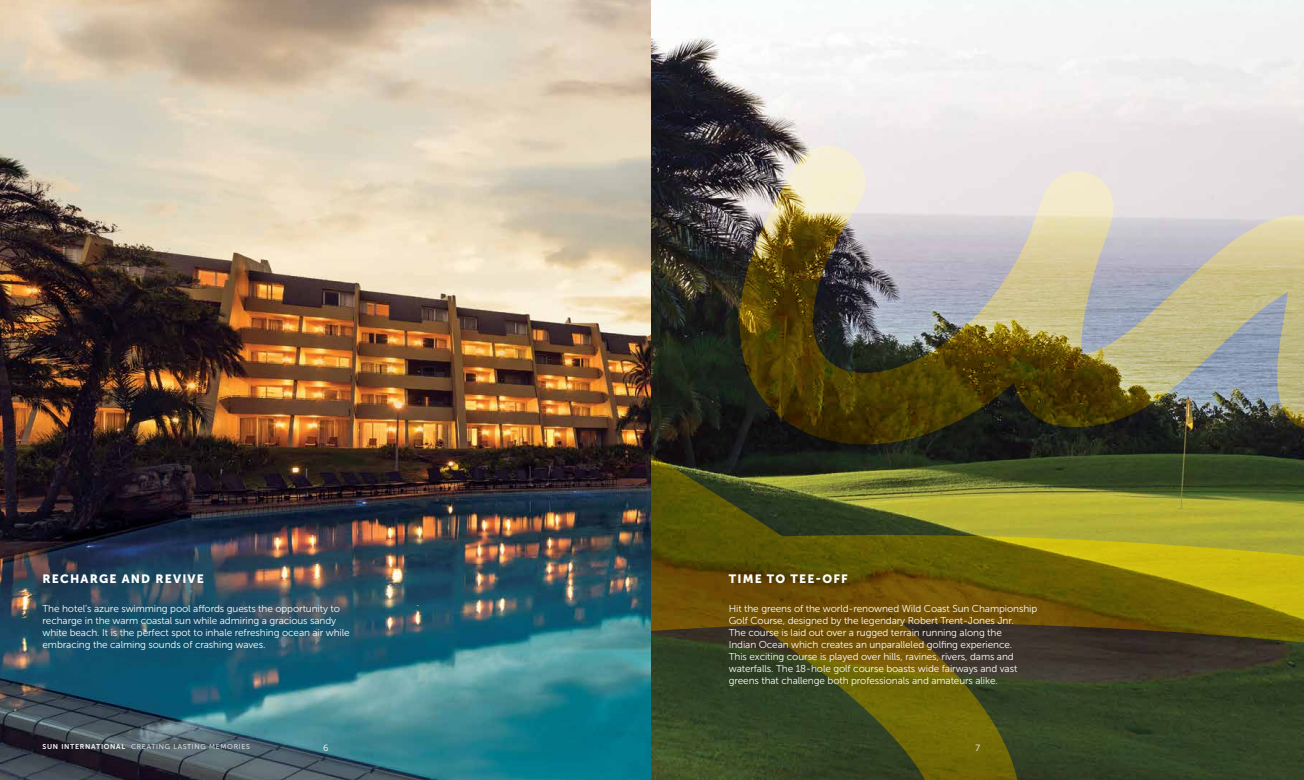
<style>
.page{position:relative;width:1304px;height:780px;background:#fff}
.page>*{position:absolute;margin:0;border:0;box-sizing:border-box;transform-origin:0 0}
.t1{font:12px "Museo Sans 900";letter-spacing:.1em;color:#fff}
.t2{font:10px/12px "Museo Sans 300";letter-spacing:-.01em;color:#fff}
.t3{font:9px "Museo Sans 300";color:#fff}
.t4{font:7px "Museo Sans 300";letter-spacing:.1em;color:#fff}
.s1{font-family:"Museo Sans 700"}
</style>
<div class="page">
<img style="left:0;top:0;width:1304px;height:780px">
<img style="left:652px;top:122px;width:652px;height:658px">
<p class="t1" style="left:43px;top:572px;width:163px">RECHARGE AND REVIVE</p>
<p class="t2" style="left:43px;top:603px;width:309px">The hotel’s azure swimming pool affords guests the opportunity to recharge in the warm coastal sun while admiring a gracious sandy white beach. It is the perfect spot to inhale refreshing ocean air while embracing the calming sounds of crashing waves.</p>
<p class="t1" style="left:729px;top:572px;width:121px">TIME TO TEE-OFF</p>
<p class="t2" style="left:729px;top:603px;width:310px">Hit the greens of the world-renowned Wild Coast Sun Championship Golf Course, designed by the legendary Robert Trent-Jones Jnr.<br>The course is laid out over a rugged terrain running along the<br>Indian Ocean which creates an unparalleled golfing experience.<br>This exciting course is played over hills, ravines, rivers, dams and waterfalls. The 18-hole golf course boasts wide fairways and vast greens that challenge both professionals and amateurs alike.</p>
<p class="t4" style="left:43px;top:743px;width:209px"><span class="s1">SUN INTERNATIONAL</span> CREATING LASTING MEMORIES</p>
<p class="t3" style="left:323px;top:742px;width:7px">6</p>
<p class="t3" style="left:976px;top:742px;width:6px">7</p>
</div>
